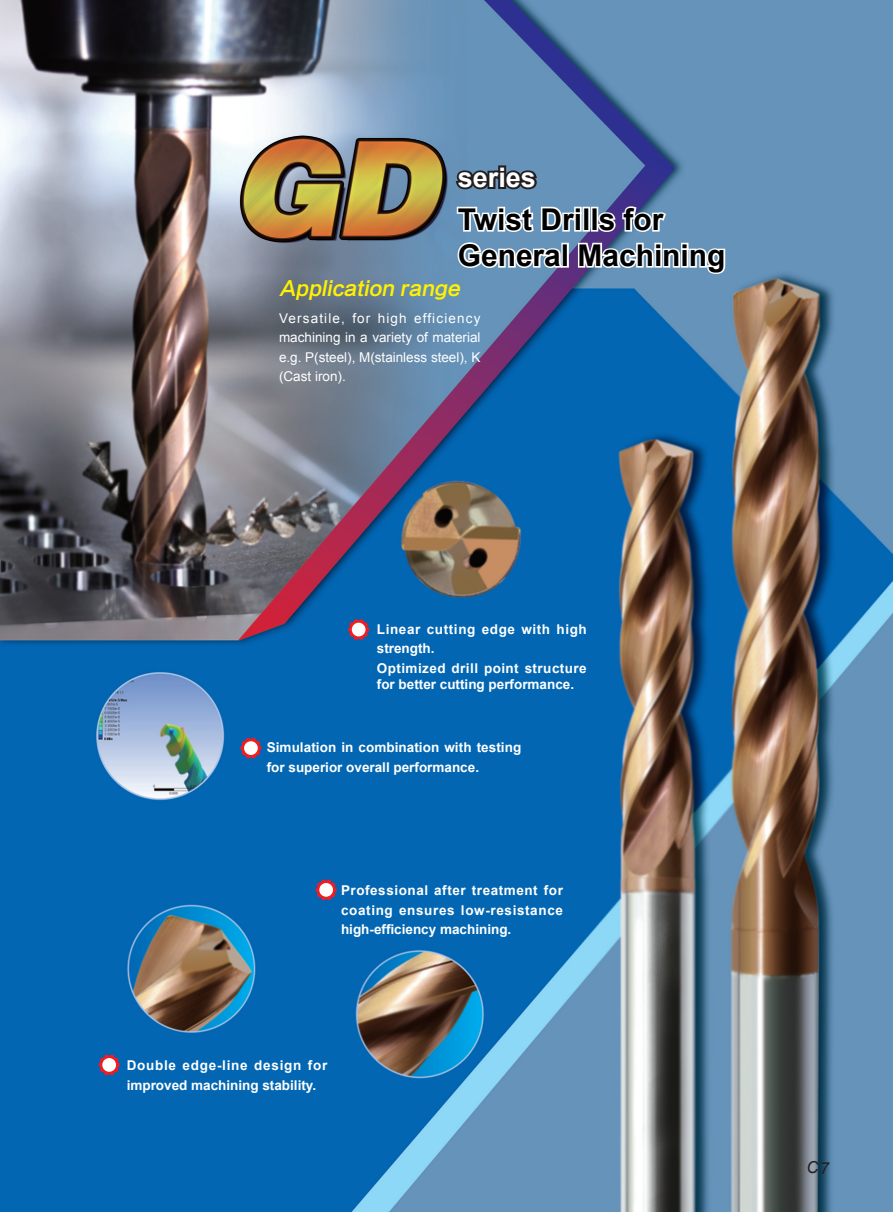
<style>
.page{position:relative;width:893px;height:1212px;background:#fff}
.page>*{position:absolute;margin:0;border:0;box-sizing:border-box;transform-origin:0 0}
.t1{font:700 30px/36px "Arial";color:#000}
.t2{font:700 27px "Arial";color:#fff}
.t3{font:italic 19.65px "FZLTCHJW GB1 0";color:#fff101}
.t4{font:italic 16.5px "Arial";color:#231f20}
.t5{font:700 13.5px/19.5px "Arial";letter-spacing:.005em;color:#fff}
.t6{font:13.5px/19.5px "Arial";color:#fff;text-align:justify}
.t7{font:700 13.5px/19.5px "Arial";letter-spacing:.035em;color:#fff}
</style>
<div class="page">
<img style="left:0;top:0;width:893px;height:1212px">
<svg style="left:455px;top:203px;width:227px;height:69px"></svg>
<div style="left:681px;top:249px;width:7px;height:19px;border:3px solid #fff"></div>
<svg style="left:688px;top:246px;width:40px;height:31px"></svg>
<div style="left:498px;top:165px;width:8px;height:8px;border:4px solid #231f20"></div>
<svg style="left:473px;top:167px;width:67px;height:25px;background:#394755"></svg>
<img style="left:221px;top:127px;width:252px;height:132px">
<svg style="left:240px;top:738px;width:22px;height:20px"></svg>
<div style="left:244px;top:741px;width:14px;height:14px;background:#fff;border-radius:50%"></div>
<svg style="left:348px;top:619px;width:21px;height:21px"></svg>
<div style="left:352px;top:623px;width:13px;height:13px;background:#fff;border-radius:50%"></div>
<svg style="left:315px;top:879px;width:22px;height:21px"></svg>
<div style="left:319px;top:883px;width:14px;height:14px;background:#fff;border-radius:50%"></div>
<svg style="left:99px;top:1054px;width:21px;height:21px"></svg>
<div style="left:102px;top:1058px;width:14px;height:14px;background:#fff;border-radius:50%"></div>
<h2 class="t2" style="left:458px;top:159px;width:80px">series</h2>
<h1 class="t1" style="left:458px;top:202px;width:269px">Twist Drills for<br>General Machining</h1>
<h3 class="t3" style="left:280px;top:277px;width:186px">Application range</h3>
<p class="t6" style="left:279px;top:308px;width:203px">Versatile, for high efficiency machining in a variety of material e.g. P(steel), M(stainless steel), K (Cast iron).</p>
<p class="t7" style="left:377px;top:620px;width:211px">Linear cutting edge with high strength.<br>Optimized drill point structure</p>
<p class="t5" style="left:377px;top:675px;width:199px">for better cutting performance.</p>
<p class="t5" style="left:267px;top:738px;width:256px">Simulation in combination with testing for superior overall performance.</p>
<p class="t5" style="left:341px;top:881px;width:223px;text-align:justify">Professional after treatment for coating ensures low-resistance high-efficiency machining.</p>
<p class="t5" style="left:127px;top:1056px;width:202px">Double edge-line design for improved machining stability.</p>
<p class="t4" style="left:807px;top:1157px;width:24px">C 7</p>
</div>
